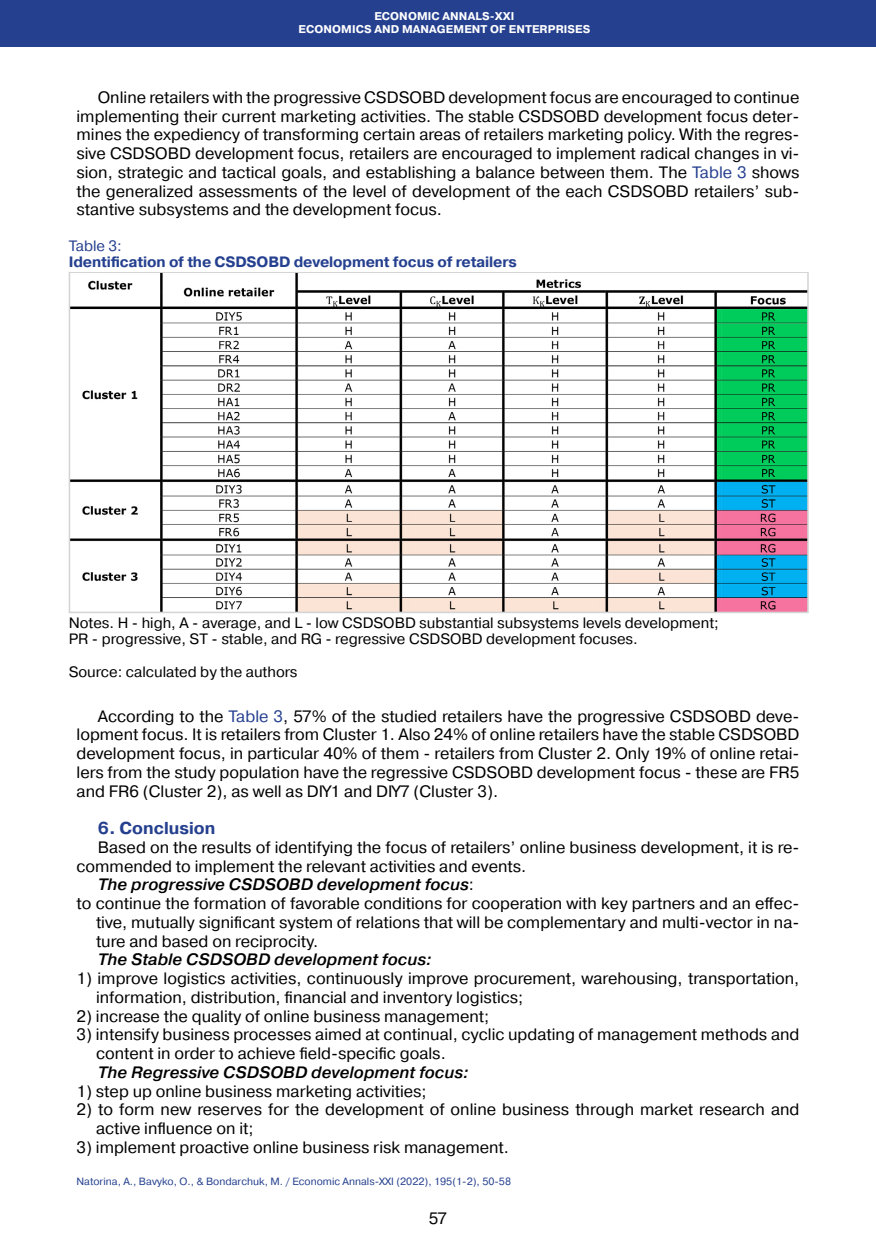
<style>
.page{position:relative;width:876px;height:1246px;background:#fff}
.page>*{position:absolute;margin:0;border:0;box-sizing:border-box;transform-origin:0 0}
.Заголовок_текст_2019{font:700 17.25px "Pragmatica";color:#25408f}
.Абзац_2019{font:16.5px/18.8px "Pragmatica";color:#000}
.Список_2019{font:16.5px/18.8px "Pragmatica";color:#000}
.Абзац_2019-2{font:italic 500 16.5px "Pragmatica";color:#000}
.Таблицы__рисунки__по{font:15px "Pragmatica";color:#000}
.Таблицы___рисунки_ша{font:700 15px "Pragmatica";letter-spacing:-.01em;color:#25408f}
.Таблицы___рисунки_ша-2{font:15px "Pragmatica";color:#25408f}
.Посада_2016{font:700 11.25px "Pragmatica";letter-spacing:.01em;color:#fff}
.Нижний_колонтитул_20{font:10.5px "Pragmatica";color:#25408f}
.s1{color:#25408f}
.s2{font-weight:400;font-style:normal}
</style>
<div class="page">
<div style="left:0;top:0;width:876px;height:47px;background:#25408f"></div>
<img style="left:72px;top:274px;width:734px;height:336px">
<div style="left:69px;top:271px;width:740px;height:342px;border:2px solid #d1d3d4"></div>
<p class="Посада_2016" style="left:374px;top:9px;width:142px">ECONOMIC ANNALS-XXI</p>
<p class="Посада_2016" style="left:298px;top:22px;width:293px">ECONOMICS AND MANAGEMENT OF ENTERPRISES</p>
<p class="Абзац_2019" style="left:77px;top:88px;width:724px;text-align:justify;text-indent:21px">Online retailers with the progressive CSDSOBD development focus are encouraged to continue implementing their current marketing activities. The stable CSDSOBD development focus deter&shy;mines the expediency of transforming certain areas of retailers marketing policy. With the regres&shy;sive CSDSOBD development focus, retailers are encouraged to implement radical changes in vi&shy;sion, strategic and tactical goals, and establishing a balance between them. The <span class="s1">Table 3</span> shows the generalized assessments of the level of development of the each CSDSOBD retailers’ sub&shy;stantive subsystems and the development focus.</p>
<p class="Таблицы___рисунки_ша-2" style="left:69px;top:236px;width:55px">Table 3:</p>
<p class="Таблицы___рисунки_ша" style="left:69px;top:252px;width:450px">Identification of the CSDSOBD development focus of retailers</p>
<p class="Таблицы__рисунки__по" style="left:69px;top:613px;width:652px">Notes. H - high, A - average, and L - low CSDSOBD substantial subsystems levels development;</p>
<p class="Таблицы__рисунки__по" style="left:69px;top:630px;width:571px">PR - progressive, ST - stable, and RG - regressive CSDSOBD development focuses.</p>
<p class="Таблицы__рисунки__по" style="left:69px;top:663px;width:230px">Source: calculated by the authors</p>
<p class="Абзац_2019" style="left:77px;top:707px;width:724px;text-indent:21px">According to the <span class="s1">Table 3</span>, 57% of the studied retailers have the progressive CSDSOBD deve&shy;lopment focus. It is retailers from Cluster 1. Also 24% of online retailers have the stable CSDSOBD development focus, in particular 40% of them - retailers from Cluster 2. Only 19% of online retai&shy;lers from the study population have the regressive CSDSOBD development focus - these are FR5 and FR6 (Cluster 2), as well as DIY1 and DIY7 (Cluster 3).</p>
<p class="Заголовок_текст_2019" style="left:98px;top:817px;width:119px">6. Conclusion</p>
<p class="Абзац_2019" style="left:77px;top:838px;width:722px;text-indent:21px">Based on the results of identifying the focus of retailers’ online business development, it is re&shy;commended to implement the relevant activities and events.</p>
<p class="Абзац_2019-2" style="left:98px;top:874px;width:378px">The progressive CSDSOBD development focus<span class="s2">:</span></p>
<p class="Список_2019" style="left:96px;top:894px;width:705px;text-align:justify;text-indent:-19px">to continue the formation of favorable conditions for cooperation with key partners and an effec&shy;tive, mutually significant system of relations that will be complementary and multi-vector in na&shy;ture and based on reciprocity.</p>
<p class="Абзац_2019-2" style="left:98px;top:949px;width:336px">The Stable CSDSOBD development focus:</p>
<p class="Список_2019" style="left:96px;top:969px;width:705px;text-indent:-19px">1) improve logistics activities, continuously improve procurement, warehousing, transportation, information, distribution, financial and inventory logistics;</p>
<p class="Список_2019" style="left:77px;top:1007px;width:414px">2) increase the quality of online business management;</p>
<p class="Список_2019" style="left:96px;top:1026px;width:705px;text-indent:-19px">3) intensify business processes aimed at continual, cyclic updating of management methods and content in order to achieve field-specific goals.</p>
<p class="Абзац_2019-2" style="left:98px;top:1062px;width:373px">The Regressive CSDSOBD development focus:</p>
<p class="Список_2019" style="left:77px;top:1082px;width:352px">1) step up online business marketing activities;</p>
<p class="Список_2019" style="left:96px;top:1101px;width:705px;text-indent:-19px">2) to form new reserves for the development of online business through market research and active influence on it;</p>
<p class="Список_2019" style="left:77px;top:1138px;width:434px">3) implement proactive online business risk management.</p>
<p class="Нижний_колонтитул_20" style="left:77px;top:1174px;width:436px">Natorina, A., Bavyko, O., &amp; Bondarchuk, M. / Economic Annals-XXI (2022), 195(1-2), 50-58</p>
<p class="Абзац_2019" style="left:429px;top:1210px;width:20px">57</p>
</div>
